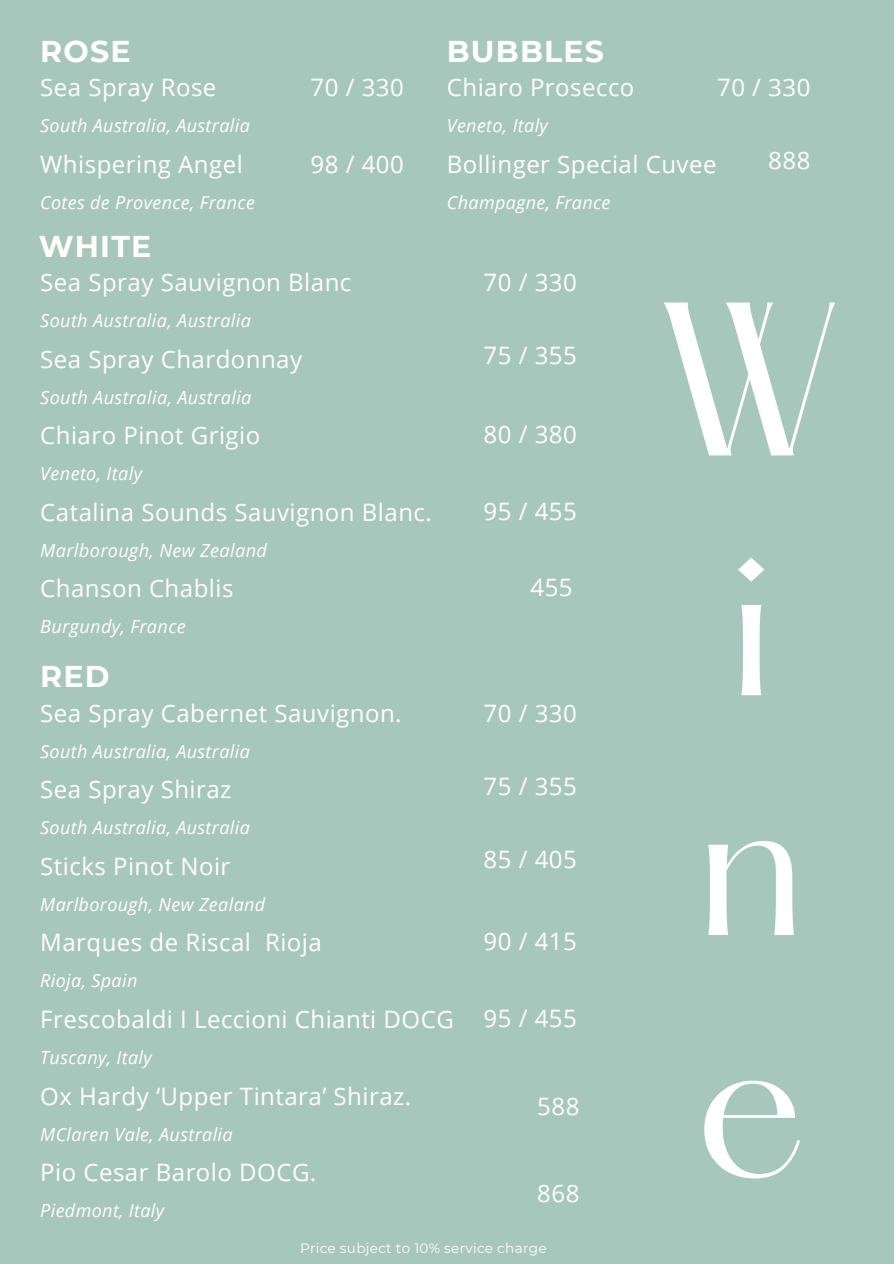
<style>
.page{position:relative;width:894px;height:1264px;background:#fff}
.page>*{position:absolute;margin:0;border:0;box-sizing:border-box;transform-origin:0 0}
.t1{font:191.1px/239.7px "Hatton";color:#fff}
.t2{font:700 30px "Montserrat";letter-spacing:.04em;color:#fff}
.t3{font:700 30px "Montserrat";letter-spacing:.04em;color:#fffefc}
.t4{font:24px "Open Sans";letter-spacing:.02em;color:#fff}
.t5{font:24px "Open Sans";letter-spacing:.02em;color:#fffefc}
.t6{font:italic 18.15px "Open Sans";letter-spacing:.02em;color:#fffefc}
.t7{font:italic 18px "Open Sans";letter-spacing:.02em;color:#fff}
.t8{font:13.65px "Montserrat";letter-spacing:.02em;color:#fff}
</style>
<div class="page">
<div style="left:0;top:0;width:893px;height:1263px;background:#a8c7bc"></div>
<h2 class="t2" style="left:40px;top:32px;width:92px">ROSE</h2>
<h3 class="t4" style="left:40px;top:70px;width:178px">Sea Spray Rose</h3>
<h3 class="t7" style="left:40px;top:113px;width:211px">South Australia, Australia</h3>
<h3 class="t4" style="left:40px;top:147px;width:204px">Whispering Angel</h3>
<h3 class="t7" style="left:40px;top:189px;width:216px">Cotes de Provence, France</h3>
<h3 class="t3" style="left:39px;top:228px;width:114px">WHITE</h3>
<h3 class="t4" style="left:310px;top:70px;width:95px">70 / 330</h3>
<h3 class="t4" style="left:310px;top:147px;width:95px">98 / 400</h3>
<h3 class="t2" style="left:446px;top:32px;width:159px">BUBBLES</h3>
<h3 class="t4" style="left:446px;top:70px;width:189px">Chiaro Prosecco</h3>
<h3 class="t7" style="left:446px;top:113px;width:103px">Veneto, Italy</h3>
<h3 class="t4" style="left:446px;top:147px;width:271px">Bollinger Special Cuvee</h3>
<h3 class="t7" style="left:446px;top:189px;width:165px">Champagne, France</h3>
<h3 class="t4" style="left:717px;top:70px;width:95px">70 / 330</h3>
<h1 class="t4" style="left:768px;top:144px;width:44px">888</h1>
<h2 class="t5" style="left:40px;top:266px;width:312px">Sea Spray Sauvignon Blanc</h2>
<h2 class="t6" style="left:40px;top:308px;width:212px">South Australia, Australia</h2>
<h2 class="t5" style="left:40px;top:342px;width:263px">Sea Spray Chardonnay</h2>
<h2 class="t6" style="left:40px;top:384px;width:213px">South Australia, Australia</h2>
<h2 class="t5" style="left:40px;top:419px;width:221px">Chiaro Pinot Grigio</h2>
<h2 class="t6" style="left:40px;top:461px;width:103px">Veneto, Italy</h2>
<h2 class="t5" style="left:40px;top:495px;width:393px">Catalina Sounds Sauvignon Blanc.</h2>
<h2 class="t6" style="left:40px;top:537px;width:228px">Marlborough, New Zealand</h2>
<h2 class="t5" style="left:40px;top:572px;width:195px">Chanson Chablis</h2>
<h2 class="t6" style="left:40px;top:614px;width:147px">Burgundy, France</h2>
<p class="t2" style="left:40px;top:658px;width:71px">RED</p>
<h3 class="t4" style="left:40px;top:696px;width:363px">Sea Spray Cabernet Sauvignon.</h3>
<h3 class="t7" style="left:40px;top:738px;width:211px">South Australia, Australia</h3>
<h3 class="t4" style="left:40px;top:772px;width:193px">Sea Spray Shiraz</h3>
<h3 class="t7" style="left:40px;top:815px;width:211px">South Australia, Australia</h3>
<h3 class="t4" style="left:40px;top:849px;width:191px">Sticks Pinot Noir</h3>
<h3 class="t7" style="left:40px;top:891px;width:226px">Marlborough, New Zealand</h3>
<h3 class="t4" style="left:40px;top:925px;width:283px">Marques de Riscal Rioja</h3>
<h3 class="t7" style="left:40px;top:968px;width:99px">Rioja, Spain</h3>
<h3 class="t4" style="left:40px;top:1002px;width:415px">Frescobaldi I Leccioni Chianti DOCG</h3>
<h3 class="t7" style="left:40px;top:1044px;width:113px">Tuscany, Italy</h3>
<h3 class="t4" style="left:40px;top:1078px;width:372px">Ox Hardy ‘Upper Tintara’ Shiraz.</h3>
<h3 class="t7" style="left:40px;top:1121px;width:194px">MClaren Vale, Australia</h3>
<h3 class="t4" style="left:40px;top:1155px;width:277px">Pio Cesar Barolo DOCG.</h3>
<h3 class="t7" style="left:40px;top:1197px;width:125px">Piedmont, Italy</h3>
<h3 class="t4" style="left:483px;top:266px;width:95px">70 / 330</h3>
<h3 class="t4" style="left:483px;top:339px;width:95px">75 / 355</h3>
<h3 class="t4" style="left:483px;top:417px;width:95px">80 / 380</h3>
<h3 class="t4" style="left:483px;top:494px;width:95px">95 / 455</h3>
<h3 class="t4" style="left:530px;top:570px;width:44px">455</h3>
<h3 class="t5" style="left:483px;top:696px;width:95px">70 / 330</h3>
<h2 class="t5" style="left:483px;top:769px;width:95px">75 / 355</h2>
<h3 class="t5" style="left:483px;top:842px;width:95px">85 / 405</h3>
<h3 class="t5" style="left:483px;top:924px;width:95px">90 / 415</h3>
<h3 class="t5" style="left:483px;top:1001px;width:95px">95 / 455</h3>
<h2 class="t5" style="left:537px;top:1088px;width:44px">588</h2>
<h4 class="t5" style="left:537px;top:1176px;width:44px">868</h4>
<h3 class="t8" style="left:300px;top:1239px;width:248px">Price subject to 10% service charge</h3>
<h4 class="t1" style="left:654px;top:282px;width:195px">W i n e</h4>
</div>
